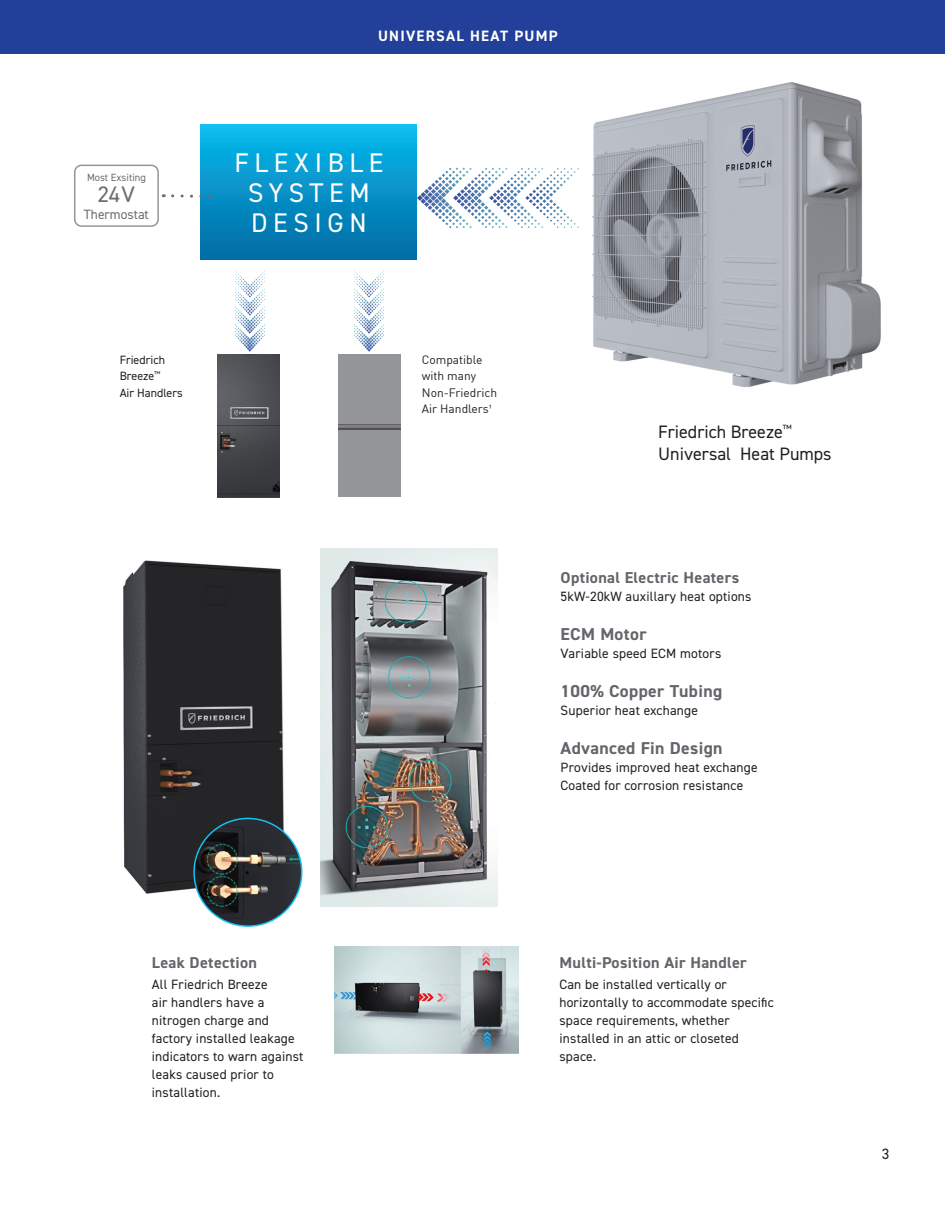
<style>
.page{position:relative;width:945px;height:1215px;background:#fff}
.page>*{position:absolute;margin:0;border:0;box-sizing:border-box;transform-origin:0 0}
.Subheading{font:27px/30px "DIN2014";letter-spacing:.21em;color:#fff;text-align:center}
.t1{font:22.5px "DIN2014";color:#6c6d70}
.t2{font:18px/22.5px "DIN2014";color:#231f20}
.Feature_copy{font:700 17.25px "DIN2014";letter-spacing:.02em;color:#63656a}
.Feature_heading{font:700 15.75px "DIN2014";letter-spacing:.02em;color:#63656a}
.Page_heading{font:700 15px "DIN2014";letter-spacing:.085em;color:#fff}
.Subheading-2{font:15px "DIN2014";color:#231f20}
.Feature_copy-2{font:13.5px/18px "DIN2014";letter-spacing:.015em;color:#231f20}
.t3{font:13.5px "DIN2014";color:#6c6d70}
.t4{font:12px/16.5px "DIN";color:#231f20}
.t5{font:12px/16.5px "DIN2014";color:#231f20}
.t6{font:10.5px "DIN2014";color:#6c6d70}
.s1{font-family:"DIN2014"}
</style>
<div class="page">
<div style="left:0;top:0;width:16px;height:54px;background:#223f99"></div>
<div style="left:16px;top:0;width:929px;height:54px;background:#223f99"></div>
<img style="left:123px;top:560px;width:180px;height:358px">
<img style="left:321px;top:548px;width:177px;height:359px">
<img style="left:194px;top:818px;width:108px;height:108px;border-radius:54px">
<div style="left:193px;top:818px;width:109px;height:109px;border:2px solid #15c0f2;border-radius:50%"></div>
<img style="left:335px;top:946px;width:184px;height:107px">
<img style="left:592px;top:82px;width:289px;height:305px">
<div style="left:201px;top:124px;width:216px;height:135px;background:linear-gradient(to bottom,#0bbcef,#016aa2)"></div>
<img style="left:217px;top:354px;width:62px;height:143px">
<div style="left:338px;top:354px;width:62px;height:143px;background:#939598"></div>
<svg style="left:417px;top:168px;width:162px;height:60px"></svg>
<svg style="left:235px;top:271px;width:30px;height:81px"></svg>
<svg style="left:354px;top:271px;width:30px;height:81px"></svg>
<div style="left:74px;top:165px;width:85px;height:62px;border:2px solid #939598;border-radius:7px"></div>
<svg style="left:171px;top:193px;width:40px;height:6px"></svg>
<svg style="left:338px;top:427px;width:62px;height:3px"></svg>
<hr style="left:338px;top:424px;width:62px;height:3px;background:#231f20">
<p class="t6" style="left:87px;top:171px;width:60px">Most Exsiting</p>
<p class="t1" style="left:98px;top:181px;width:39px">24V</p>
<p class="t3" style="left:84px;top:206px;width:66px">Thermostat</p>
<p class="t5" style="left:120px;top:351px;width:47px">Friedrich</p>
<p class="t5" style="left:120px;top:368px;width:65px">Breeze<sup>™<br></sup>Air Handlers</p>
<p class="Page_heading" style="left:378px;top:26px;width:181px">UNIVERSAL HEAT PUMP</p>
<p class="Subheading" style="left:235px;top:148px;width:150px">FLEXIBLE<br>SYSTEM</p>
<p class="Subheading" style="left:251px;top:208px;width:117px">DESIGN</p>
<p class="t4" style="left:422px;top:351px;width:62px">Compatible</p>
<p class="t4" style="left:422px;top:368px;width:77px">with many<br>Non-Friedrich</p>
<p class="t4" style="left:422px;top:401px;width:72px">Air Handlers<span class="s1">¹</span></p>
<p class="t2" style="left:658px;top:420px;width:175px">Friedrich Breeze<sup>™<br></sup>Universal Heat Pumps</p>
<p class="Feature_heading" style="left:561px;top:567px;width:180px">Optional Electric Heaters</p>
<p class="Feature_copy-2" style="left:561px;top:587px;width:192px">5kW-20kW auxillary heat options</p>
<p class="Feature_copy" style="left:561px;top:623px;width:88px">ECM Motor</p>
<p class="Feature_copy-2" style="left:561px;top:644px;width:162px">Variable speed ECM motors</p>
<p class="Feature_copy" style="left:561px;top:680px;width:163px">100% Copper Tubing</p>
<p class="Feature_copy-2" style="left:561px;top:701px;width:139px">Superior heat exchange</p>
<p class="Feature_copy" style="left:561px;top:737px;width:164px">Advanced Fin Design</p>
<p class="Feature_copy-2" style="left:561px;top:758px;width:199px">Provides improved heat exchange<br>Coated for corrosion resistance</p>
<p class="Feature_heading" style="left:152px;top:952px;width:107px">Leak Detection</p>
<p class="Feature_copy-2" style="left:152px;top:975px;width:153px">All Friedrich Breeze<br>air handlers have a nitrogen charge and factory installed leakage indicators to warn against leaks caused prior to installation.</p>
<p class="Feature_heading" style="left:559px;top:952px;width:189px">Multi-Position Air Handler</p>
<p class="Feature_copy-2" style="left:559px;top:975px;width:216px">Can be installed vertically or horizontally to accommodate specific space requirements, whether installed in an attic or closeted space.</p>
<p class="Subheading-2" style="left:882px;top:1145px;width:9px">3</p>
</div>
